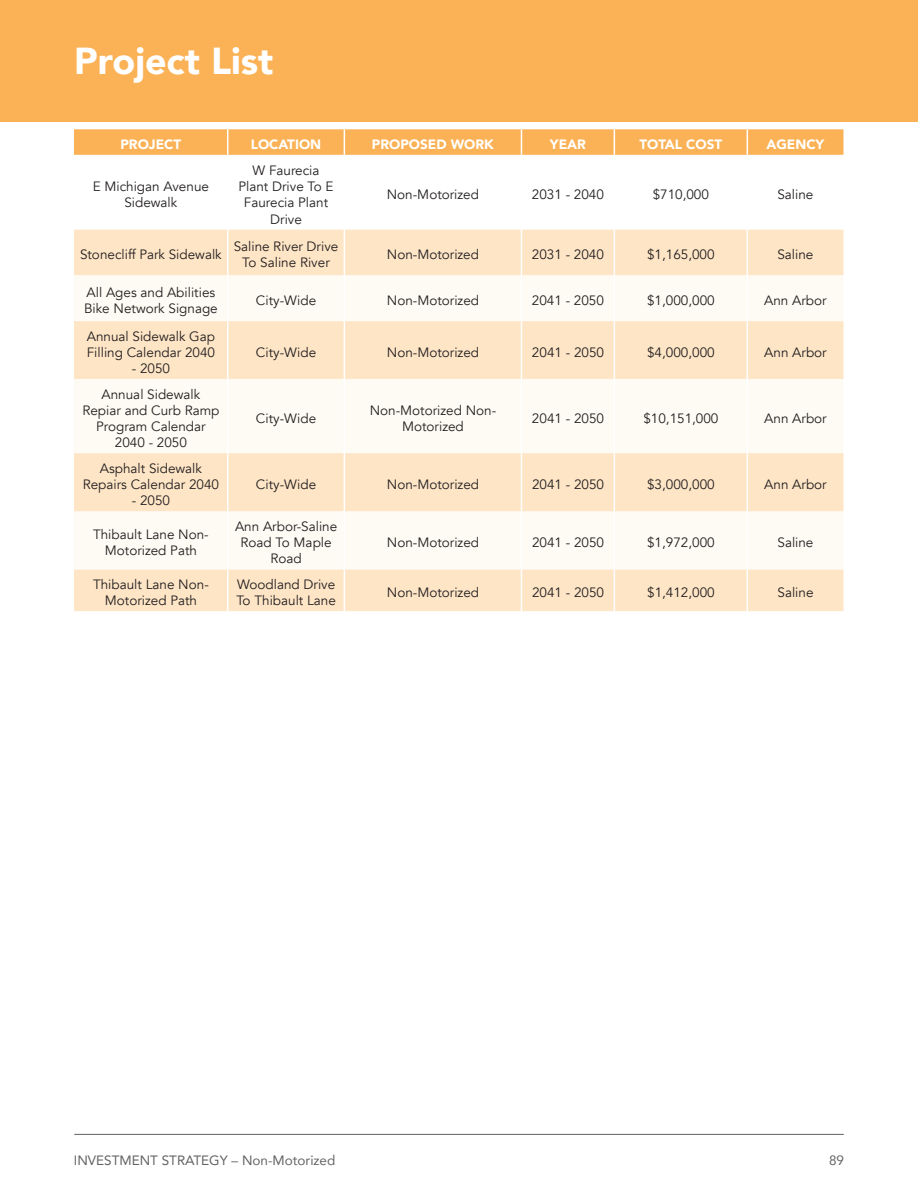
<style>
.page{position:relative;width:918px;height:1188px;background:#fff}
.page>*{position:absolute;margin:0;border:0;box-sizing:border-box;transform-origin:0 0}
.Heading_-_1{font:900 37.5px "Avenir";color:#fff}
.t1{font:13.5px/16.2px "Avenir";color:#231f20;text-align:center}
.t2{font:900 13.5px "Avenir";color:#fff}
.t3{font:13.5px "Avenir";color:#636366}
</style>
<div class="page">
<hr style="left:74px;top:1134px;width:770px;height:1px;background:#636366">
<div style="left:0;top:0;width:918px;height:122px;background:#fbb256"></div>
<div style="left:74px;top:230px;width:769px;height:381px;background:#fee5c6"></div>
<svg style="left:74px;top:275px;width:769px;height:294px;fill:#fefbf4"></svg>
<hr style="left:227px;top:230px;width:1px;height:45px;background:#fff">
<hr style="left:344px;top:230px;width:1px;height:45px;background:#fff">
<hr style="left:521px;top:230px;width:1px;height:45px;background:#fff">
<hr style="left:614px;top:230px;width:1px;height:45px;background:#fff">
<hr style="left:747px;top:230px;width:1px;height:45px;background:#fff">
<hr style="left:227px;top:275px;width:1px;height:46px;background:#fff">
<hr style="left:344px;top:275px;width:1px;height:46px;background:#fff">
<hr style="left:521px;top:275px;width:1px;height:46px;background:#fff">
<hr style="left:614px;top:275px;width:1px;height:46px;background:#fff">
<hr style="left:747px;top:275px;width:1px;height:46px;background:#fff">
<hr style="left:227px;top:321px;width:1px;height:58px;background:#fff">
<hr style="left:344px;top:321px;width:1px;height:58px;background:#fff">
<hr style="left:521px;top:321px;width:1px;height:58px;background:#fff">
<hr style="left:614px;top:321px;width:1px;height:58px;background:#fff">
<hr style="left:747px;top:321px;width:1px;height:58px;background:#fff">
<hr style="left:227px;top:379px;width:1px;height:74px;background:#fff">
<hr style="left:344px;top:379px;width:1px;height:74px;background:#fff">
<hr style="left:521px;top:379px;width:1px;height:74px;background:#fff">
<hr style="left:614px;top:379px;width:1px;height:74px;background:#fff">
<hr style="left:747px;top:379px;width:1px;height:74px;background:#fff">
<hr style="left:227px;top:453px;width:1px;height:58px;background:#fff">
<hr style="left:344px;top:453px;width:1px;height:58px;background:#fff">
<hr style="left:521px;top:453px;width:1px;height:58px;background:#fff">
<hr style="left:614px;top:453px;width:1px;height:58px;background:#fff">
<hr style="left:747px;top:453px;width:1px;height:58px;background:#fff">
<hr style="left:227px;top:511px;width:1px;height:58px;background:#fff">
<hr style="left:344px;top:511px;width:1px;height:58px;background:#fff">
<hr style="left:521px;top:511px;width:1px;height:58px;background:#fff">
<hr style="left:614px;top:511px;width:1px;height:58px;background:#fff">
<hr style="left:747px;top:511px;width:1px;height:58px;background:#fff">
<hr style="left:227px;top:569px;width:1px;height:42px;background:#fff">
<hr style="left:344px;top:569px;width:1px;height:42px;background:#fff">
<hr style="left:521px;top:569px;width:1px;height:42px;background:#fff">
<hr style="left:614px;top:569px;width:1px;height:42px;background:#fff">
<hr style="left:747px;top:569px;width:1px;height:42px;background:#fff">
<svg style="left:74px;top:129px;width:769px;height:26px;background:#fbb45a"></svg>
<p class="Heading_-_1" style="left:74px;top:29px;width:201px">Project List</p>
<p class="t2" style="left:120px;top:133px;width:62px">PROJECT</p>
<p class="t2" style="left:251px;top:133px;width:72px">LOCATION</p>
<p class="t2" style="left:372px;top:133px;width:123px">PROPOSED WORK</p>
<p class="t2" style="left:550px;top:133px;width:38px">YEAR</p>
<p class="t2" style="left:639px;top:133px;width:84px">TOTAL COST</p>
<p class="t2" style="left:766px;top:133px;width:60px">AGENCY</p>
<p class="t1" style="left:93px;top:179px;width:118px">E Michigan Avenue<br>Sidewalk</p>
<p class="t1" style="left:238px;top:163px;width:97px">W Faurecia<br>Plant Drive To E<br>Faurecia Plant<br>Drive</p>
<p class="t1" style="left:387px;top:187px;width:94px">Non-Motorized</p>
<p class="t1" style="left:532px;top:187px;width:74px">2031 - 2040</p>
<p class="t1" style="left:653px;top:187px;width:58px">$710,000</p>
<p class="t1" style="left:777px;top:187px;width:38px">Saline</p>
<p class="t1" style="left:80px;top:247px;width:143px">Stonecliff Park Sidewalk</p>
<p class="t1" style="left:234px;top:239px;width:106px">Saline River Drive<br>To Saline River</p>
<p class="t1" style="left:387px;top:247px;width:94px">Non-Motorized</p>
<p class="t1" style="left:532px;top:247px;width:74px">2031 - 2040</p>
<p class="t1" style="left:647px;top:247px;width:69px">$1,165,000</p>
<p class="t1" style="left:777px;top:247px;width:38px">Saline</p>
<p class="t1" style="left:84px;top:284px;width:135px;text-align:left">All Ages and Abilities<br>Bike Network Signage</p>
<p class="t1" style="left:256px;top:293px;width:62px">City-Wide</p>
<p class="t1" style="left:387px;top:293px;width:94px">Non-Motorized</p>
<p class="t1" style="left:532px;top:293px;width:74px">2041 - 2050</p>
<p class="t1" style="left:647px;top:293px;width:69px">$1,000,000</p>
<p class="t1" style="left:764px;top:293px;width:64px">Ann Arbor</p>
<p class="t1" style="left:87px;top:328px;width:130px;text-align:left">Annual Sidewalk Gap<br>Filling Calendar 2040</p>
<p class="t1" style="left:132px;top:361px;width:40px">- 2050</p>
<p class="t1" style="left:256px;top:344px;width:62px">City-Wide</p>
<p class="t1" style="left:387px;top:344px;width:94px">Non-Motorized</p>
<p class="t1" style="left:532px;top:344px;width:74px">2041 - 2050</p>
<p class="t1" style="left:647px;top:344px;width:69px">$4,000,000</p>
<p class="t1" style="left:764px;top:344px;width:64px">Ann Arbor</p>
<p class="t1" style="left:82px;top:386px;width:139px">Annual Sidewalk<br>Repiar and Curb Ramp<br>Program Calendar<br>2040 - 2050</p>
<p class="t1" style="left:83px;top:460px;width:138px">Asphalt Sidewalk<br>Repairs Calendar 2040</p>
<p class="t1" style="left:132px;top:493px;width:40px">- 2050</p>
<p class="t1" style="left:256px;top:410px;width:62px">City-Wide</p>
<p class="t1" style="left:370px;top:402px;width:128px">Non-Motorized Non-<br>Motorized</p>
<p class="t1" style="left:532px;top:410px;width:74px">2041 - 2050</p>
<p class="t1" style="left:643px;top:410px;width:77px">$10,151,000</p>
<p class="t1" style="left:764px;top:410px;width:64px">Ann Arbor</p>
<p class="t1" style="left:256px;top:477px;width:62px">City-Wide</p>
<p class="t1" style="left:387px;top:477px;width:94px">Non-Motorized</p>
<p class="t1" style="left:532px;top:477px;width:74px">2041 - 2050</p>
<p class="t1" style="left:647px;top:477px;width:69px">$3,000,000</p>
<p class="t1" style="left:764px;top:477px;width:64px">Ann Arbor</p>
<p class="t1" style="left:93px;top:527px;width:117px">Thibault Lane Non-<br>Motorized Path</p>
<p class="t1" style="left:235px;top:518px;width:104px">Ann Arbor-Saline<br>Road To Maple<br>Road</p>
<p class="t1" style="left:387px;top:535px;width:94px">Non-Motorized</p>
<p class="t1" style="left:532px;top:535px;width:74px">2041 - 2050</p>
<p class="t1" style="left:647px;top:535px;width:69px">$1,972,000</p>
<p class="t1" style="left:777px;top:535px;width:38px">Saline</p>
<p class="t1" style="left:93px;top:576px;width:117px">Thibault Lane Non-<br>Motorized Path</p>
<p class="t1" style="left:236px;top:576px;width:101px;text-align:left">Woodland Drive<br>To Thibault Lane</p>
<p class="t1" style="left:387px;top:584px;width:94px">Non-Motorized</p>
<p class="t1" style="left:532px;top:584px;width:74px">2041 - 2050</p>
<p class="t1" style="left:647px;top:584px;width:69px">$1,412,000</p>
<p class="t1" style="left:778px;top:584px;width:38px">Saline</p>
<p class="t3" style="left:74px;top:1150px;width:263px">INVESTMENT STRATEGY – Non-Motorized</p>
<p class="t3" style="left:829px;top:1150px;width:17px">89</p>
</div>
